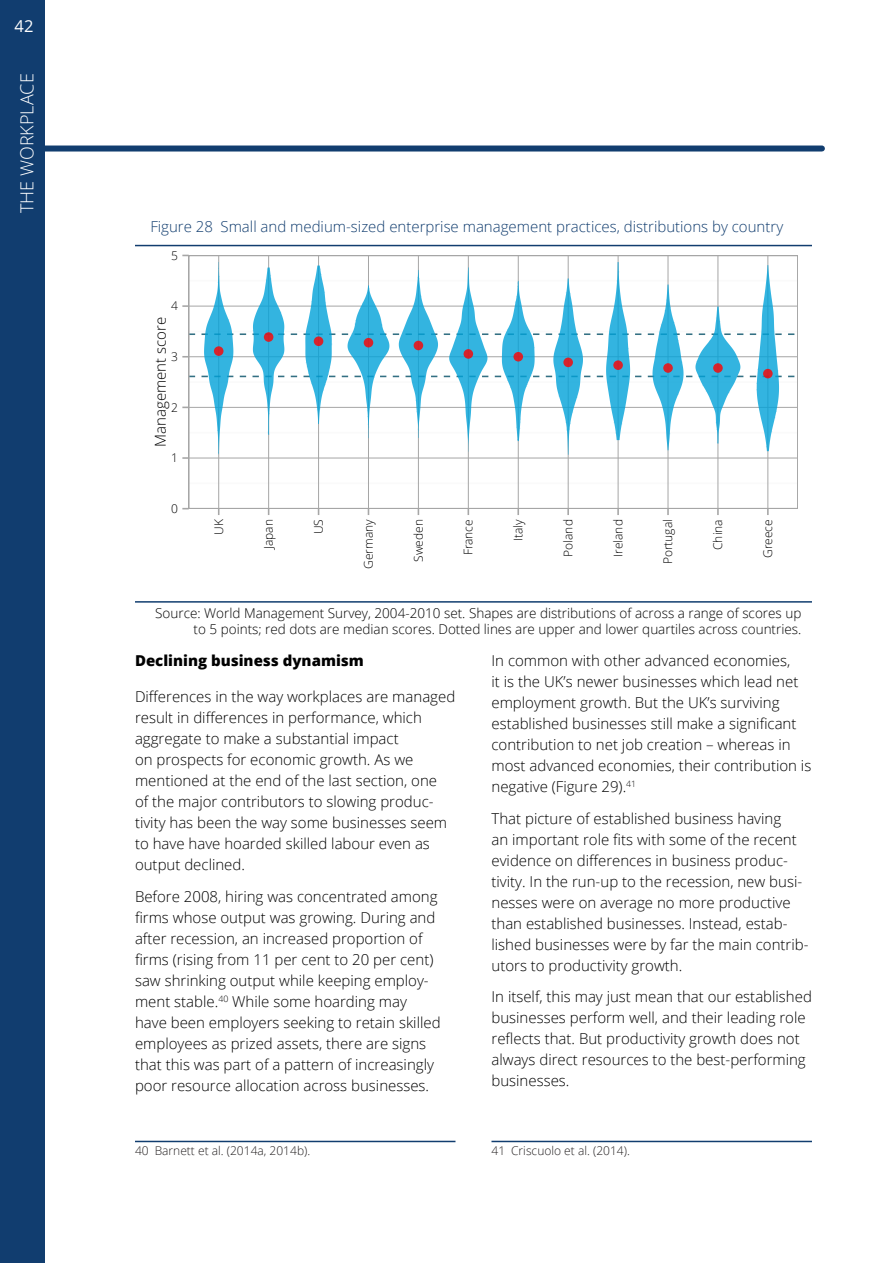
<style>
.page{position:relative;width:893px;height:1263px;background:#fff}
.page>*{position:absolute;margin:0;border:0;box-sizing:border-box;transform-origin:0 0}
.t1{font:300 18px "Open Sans";color:#fff}
.t2{font:16.5px "Open Sans";color:#fff}
.t3{font:300 15px/21px "Open Sans";color:#000}
.t4{font:300 15px "Open Sans";color:#113d6f}
.Heading_2{font:800 15px "Open Sans";color:#000}
.Source{font:300 13.5px/16.2px "Open Sans";color:#000;text-align:right}
.t5{font:300 12px "Open Sans";color:#000}
.Footnotes{font:300 12px "Open Sans";color:#231f20}
</style>
<div class="page">
<div style="left:39px;top:146px;width:783px;height:6px;background:#113d6f"></div>
<div style="left:0;top:0;width:44px;height:1263px;background:#113d6f"></div>
<hr style="left:135px;top:1141px;width:320px;height:1px;background:#113d6f">
<hr style="left:491px;top:1141px;width:321px;height:1px;background:#113d6f">
<hr style="left:189px;top:482px;width:609px;height:2px;background:#fafafa">
<hr style="left:218px;top:255px;width:1px;height:254px;background:#a6a6a6">
<hr style="left:268px;top:255px;width:1px;height:254px;background:#a6a6a6">
<hr style="left:318px;top:255px;width:1px;height:254px;background:#a6a6a6">
<hr style="left:368px;top:255px;width:1px;height:254px;background:#a6a6a6">
<hr style="left:418px;top:255px;width:1px;height:254px;background:#a6a6a6">
<hr style="left:468px;top:255px;width:1px;height:254px;background:#a6a6a6">
<hr style="left:518px;top:255px;width:1px;height:254px;background:#a6a6a6">
<hr style="left:568px;top:255px;width:1px;height:254px;background:#a6a6a6">
<hr style="left:618px;top:255px;width:1px;height:254px;background:#a6a6a6">
<hr style="left:668px;top:255px;width:1px;height:254px;background:#a6a6a6">
<hr style="left:717px;top:255px;width:1px;height:254px;background:#a6a6a6">
<hr style="left:767px;top:255px;width:1px;height:254px;background:#a6a6a6">
<div style="left:189px;top:255px;width:609px;height:254px;border:2px solid #a6a6a6"></div>
<svg style="left:182px;top:262px;width:616px;height:197px"></svg>
<svg style="left:517px;top:509px;width:2px;height:6px"></svg>
<svg style="left:567px;top:509px;width:2px;height:6px"></svg>
<svg style="left:617px;top:509px;width:2px;height:6px"></svg>
<svg style="left:667px;top:509px;width:2px;height:6px"></svg>
<svg style="left:717px;top:509px;width:2px;height:6px"></svg>
<svg style="left:767px;top:509px;width:2px;height:6px"></svg>
<hr style="left:135px;top:245px;width:677px;height:1px;background:#113d6f">
<hr style="left:135px;top:601px;width:677px;height:2px;background:#113d6f">
<p class="t2" style="left:15px;top:15px;width:20px">42</p>
<p class="t1" style="left:15px;top:213px;width:141px;rotate:-90deg">THE WORKPLACE</p>
<p class="t4" style="left:150px;top:216px;width:634px">Figure 28 Small and medium-sized enterprise management practices, distributions by country</p>
<p class="t5" style="left:171px;top:247px;width:8px">5</p>
<p class="t5" style="left:171px;top:298px;width:8px">4</p>
<p class="t3" style="left:150px;top:447px;width:131px;rotate:-90deg">Management score</p>
<p class="t5" style="left:171px;top:348px;width:8px">3</p>
<p class="t5" style="left:171px;top:399px;width:8px">2</p>
<p class="t5" style="left:171px;top:450px;width:8px">1</p>
<p class="t5" style="left:171px;top:500px;width:8px">0</p>
<p class="t5" style="left:210px;top:535px;width:17px;rotate:-90deg">UK</p>
<p class="t5" style="left:260px;top:549px;width:31px;rotate:-90deg">Japan</p>
<p class="t5" style="left:310px;top:534px;width:17px;rotate:-90deg">US</p>
<p class="t5" style="left:360px;top:569px;width:51px;rotate:-90deg">Germany</p>
<p class="t5" style="left:410px;top:562px;width:44px;rotate:-90deg">Sweden</p>
<p class="t5" style="left:460px;top:555px;width:38px;rotate:-90deg">France</p>
<p class="t5" style="left:510px;top:541px;width:23px;rotate:-90deg">Italy</p>
<p class="t5" style="left:560px;top:557px;width:39px;rotate:-90deg">Poland</p>
<p class="t5" style="left:610px;top:557px;width:39px;rotate:-90deg">Ireland</p>
<p class="t5" style="left:660px;top:564px;width:47px;rotate:-90deg">Portugal</p>
<p class="t5" style="left:710px;top:550px;width:32px;rotate:-90deg">China</p>
<p class="t5" style="left:760px;top:558px;width:40px;rotate:-90deg">Greece</p>
<p class="Source" style="left:155px;top:605px;width:648px">Source: World Management Survey, 2004-2010 set. Shapes are distributions of across a range of scores up to 5 points; red dots are median scores. Dotted lines are upper and lower quartiles across countries.</p>
<p class="Heading_2" style="left:135px;top:649px;width:230px">Declining business dynamism</p>
<p class="t3" style="left:135px;top:686px;width:322px">Differences in the way workplaces are managed result in differences in performance, which aggregate to make a substantial impact<br>on prospects for economic growth. As we mentioned at the end of the last section, one<br>of the major contributors to slowing produc&shy;tivity has been the way some businesses seem to have have hoarded skilled labour even as output declined.</p>
<p class="t3" style="left:135px;top:885px;width:307px">Before 2008, hiring was concentrated among firms whose output was growing. During and after recession, an increased proportion of firms (rising from 11 per cent to 20 per cent) saw shrinking output while keeping employ&shy;ment stable.<sup>40</sup> While some hoarding may have been employers seeking to retain skilled employees as prized assets, there are signs that this was part of a pattern of increasingly poor resource allocation across businesses.</p>
<p class="Footnotes" style="left:135px;top:1142px;width:177px">40 Barnett et al. (2014a, 2014b).</p>
<p class="t3" style="left:491px;top:650px;width:321px">In common with other advanced economies,<br>it is the UK’s newer businesses which lead net employment growth. But the UK’s surviving established businesses still make a significant contribution to net job creation – whereas in most advanced economies, their contribution is negative (Figure 29).<sup>41</sup></p>
<p class="t3" style="left:491px;top:807px;width:319px">That picture of established business having<br>an important role fits with some of the recent evidence on differences in business produc&shy;tivity. In the run-up to the recession, new busi&shy;nesses were on average no more productive than established businesses. Instead, estab&shy;lished businesses were by far the main contrib&shy;utors to productivity growth.</p>
<p class="t3" style="left:491px;top:986px;width:322px">In itself, this may just mean that our established businesses perform well, and their leading role reflects that. But productivity growth does not always direct resources to the best-performing businesses.</p>
<p class="Footnotes" style="left:491px;top:1142px;width:140px">41 Criscuolo et al. (2014).</p>
</div>
